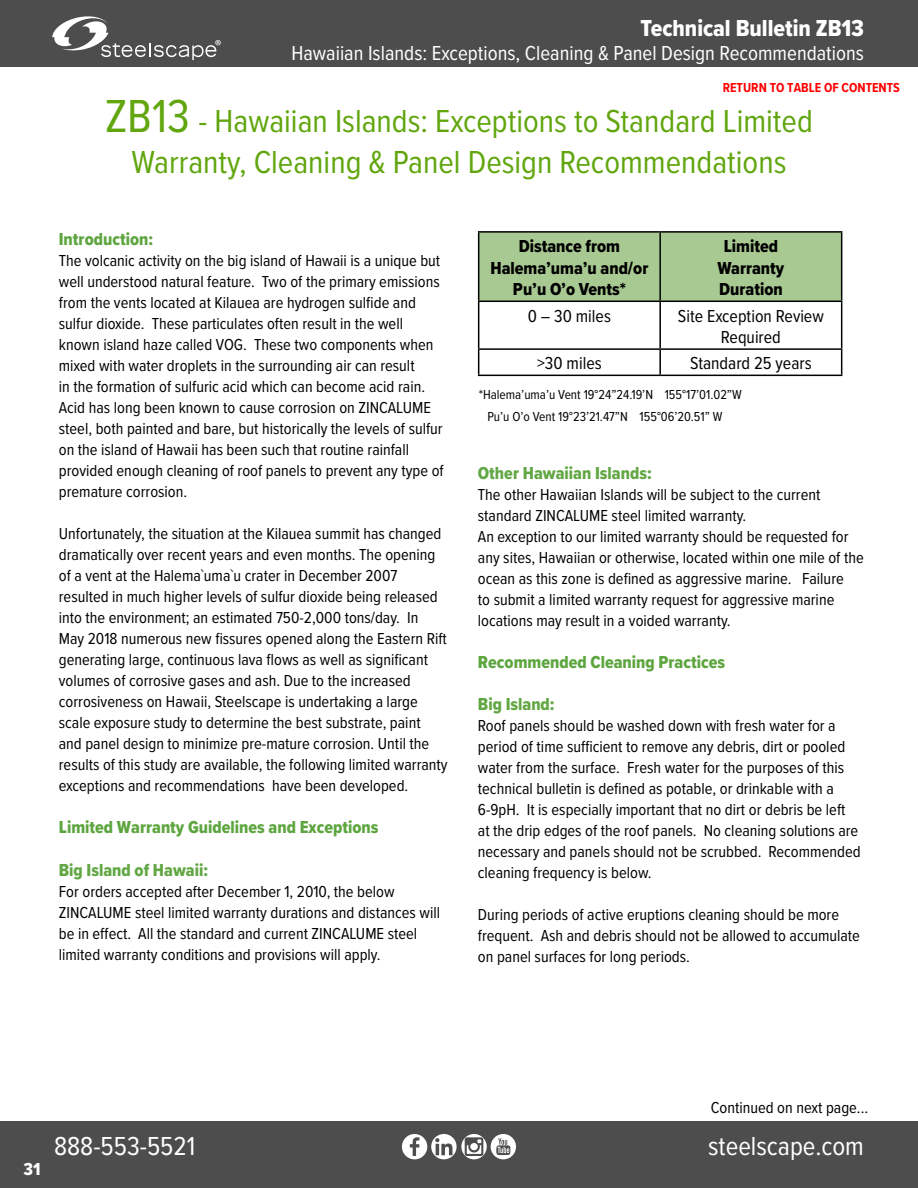
<style>
.page{position:relative;width:918px;height:1188px;background:#fff}
.page>*{position:absolute;margin:0;border:0;box-sizing:border-box;transform-origin:0 0}
.t1{font:33px "Proxima Nova Cond";color:#61a60e}
.t2{font:27px "Proxima Nova Cond";color:#fff}
.t3{font:24px "Proxima Nova Cond Extrabld";color:#fff}
.t4{font:21px "Proxima Nova Cond";color:#fff}
.t5{font:18px "Proxima Nova Cond Extrabld";color:#5da53f}
.t6{font:18px/21.6px "Proxima Nova Cond Extrabld";color:#000;text-align:center}
.t7{font:18px/21.6px "Proxima Nova Cond";color:#000;text-align:center}
.t8{font:18px "Proxima Nova Cond Extrabld";color:#62a744}
.t9{font:18px "Proxima Nova Cond Extrabld";color:#fff}
.t10{font:16.5px/21px "Proxima Nova Cond";color:#000}
.t11{font:16.05px "Myriad Pro";color:#fff}
.t12{font:13.5px/21px "Proxima Nova Cond";color:#000}
.t13{font:700 13.5px "Proxima Nova Cond";color:#f00}
.s1{font-size:48px}
.s2{color:#62a744}
</style>
<div class="page">
<div style="left:0;top:1121px;width:918px;height:67px;background:#4d4d4d"></div>
<div style="left:0;top:0;width:918px;height:68px;background:#4e4d4d"></div>
<svg style="left:402px;top:1134px;width:114px;height:25px"></svg>
<svg style="left:52px;top:16px;width:164px;height:44px"></svg>
<div style="left:479px;top:233px;width:362px;height:68px;background:#a9c992"></div>
<hr style="left:478px;top:231px;width:182px;height:2px;background:#000">
<hr style="left:478px;top:233px;width:1px;height:68px;background:#000">
<hr style="left:660px;top:231px;width:182px;height:2px;background:#000">
<hr style="left:659px;top:233px;width:2px;height:68px;background:#000">
<hr style="left:841px;top:233px;width:1px;height:68px;background:#000">
<hr style="left:478px;top:301px;width:182px;height:1px;background:#000">
<hr style="left:478px;top:302px;width:1px;height:46px;background:#000">
<hr style="left:660px;top:301px;width:182px;height:1px;background:#000">
<hr style="left:659px;top:302px;width:2px;height:46px;background:#000">
<hr style="left:841px;top:302px;width:1px;height:46px;background:#000">
<hr style="left:478px;top:348px;width:182px;height:2px;background:#000">
<svg style="left:478px;top:350px;width:1px;height:25px"></svg>
<hr style="left:660px;top:348px;width:182px;height:2px;background:#000">
<hr style="left:659px;top:350px;width:2px;height:25px;background:#000">
<svg style="left:841px;top:350px;width:1px;height:25px"></svg>
<hr style="left:478px;top:375px;width:182px;height:1px;background:#000">
<hr style="left:660px;top:375px;width:182px;height:1px;background:#000">
<p class="t11" style="left:215px;top:36px;width:8px">®</p>
<p class="t3" style="left:641px;top:10px;width:225px">Technical Bulletin ZB13</p>
<p class="t4" style="left:291px;top:37px;width:574px">Hawaiian Islands: Exceptions, Cleaning &amp; Panel Design Recommendations</p>
<p class="t13" style="left:723px;top:77px;width:179px">RETURN TO TABLE OF CONTENTS</p>
<p class="t1" style="left:105px;top:97px;width:709px"><span class="s1">ZB13</span> - Hawaiian Islands: Exceptions to Standard Limited</p>
<p class="t1" style="left:131px;top:138px;width:657px">Warranty, Cleaning &amp; Panel Design Recommendations</p>
<p class="t5" style="left:59px;top:226px;width:96px">Introduction<span class="s2">:</span></p>
<p class="t10" style="left:59px;top:250px;width:386px">The volcanic activity on the big island of Hawaii is a unique but well understood natural feature. Two of the primary emissions from the vents located at Kilauea are hydrogen sulfide and sulfur dioxide. These particulates often result in the well known island haze called VOG. These two components when mixed with water droplets in the surrounding air can result<br>in the formation of sulfuric acid which can become acid rain.<br>Acid has long been known to cause corrosion on ZINCALUME steel, both painted and bare, but historically the levels of sulfur on the island of Hawaii has been such that routine rainfall provided enough cleaning of roof panels to prevent any type of premature corrosion.</p>
<p class="t10" style="left:59px;top:523px;width:390px">Unfortunately, the situation at the Kilauea summit has changed dramatically over recent years and even months. The opening of a vent at the Halema`uma`u crater in December 2007 resulted in much higher levels of sulfur dioxide being released into the environment; an estimated 750-2,000 tons/day. In May 2018 numerous new fissures opened along the Eastern Rift generating large, continuous lava flows as well as significant volumes of corrosive gases and ash. Due to the increased corrosiveness on Hawaii, Steelscape is undertaking a large scale exposure study to determine the best substrate, paint and panel design to minimize pre-mature corrosion. Until the results of this study are available, the following limited warranty exceptions and recommendations have been developed.</p>
<p class="t5" style="left:59px;top:814px;width:321px">Limited Warranty Guidelines and Exceptions</p>
<p class="t8" style="left:59px;top:857px;width:151px">Big Island of Hawaii:</p>
<p class="t10" style="left:59px;top:880px;width:383px">For orders accepted after December 1, 2010, the below ZINCALUME steel limited warranty durations and distances will be in effect. All the standard and current ZINCALUME steel limited warranty conditions and provisions will apply.</p>
<p class="t6" style="left:490px;top:235px;width:159px">Distance from<br>Halema’uma’u and/or<br>Pu’u O’o Vents*</p>
<p class="t6" style="left:718px;top:235px;width:68px">Limited<br>Warranty<br>Duration</p>
<p class="t7" style="left:528px;top:304px;width:85px">0 – 30 miles</p>
<p class="t7" style="left:678px;top:304px;width:147px">Site Exception Review<br>Required</p>
<p class="t7" style="left:537px;top:352px;width:66px">&gt;30 miles</p>
<p class="t7" style="left:690px;top:352px;width:123px">Standard 25 years</p>
<p class="t12" style="left:487px;top:384px;width:256px;text-indent:-9px">*Halema’uma’u Vent 19°24”24.19’N 155°17’01.02”W<br>Pu’u O’o Vent 19°23’21.47”N 155°06’20.51” W</p>
<p class="t8" style="left:478px;top:459px;width:175px">Other Hawaiian Islands:</p>
<p class="t10" style="left:478px;top:483px;width:387px">The other Hawaiian Islands will be subject to the current standard ZINCALUME steel limited warranty.<br>An exception to our limited warranty should be requested for any sites, Hawaiian or otherwise, located within one mile of the ocean as this zone is defined as aggressive marine. Failure<br>to submit a limited warranty request for aggressive marine locations may result in a voided warranty.</p>
<p class="t5" style="left:478px;top:648px;width:249px">Recommended Cleaning Practices</p>
<p class="t8" style="left:478px;top:691px;width:78px">Big Island:</p>
<p class="t10" style="left:478px;top:715px;width:384px">Roof panels should be washed down with fresh water for a period of time sufficient to remove any debris, dirt or pooled water from the surface. Fresh water for the purposes of this technical bulletin is defined as potable, or drinkable with a 6-9pH. It is especially important that no dirt or debris be left at the drip edges of the roof panels. No cleaning solutions are necessary and panels should not be scrubbed. Recommended cleaning frequency is below.</p>
<p class="t10" style="left:478px;top:904px;width:384px">During periods of active eruptions cleaning should be more frequent. Ash and debris should not be allowed to accumulate on panel surfaces for long periods.</p>
<p class="t9" style="left:24px;top:1156px;width:19px">31</p>
<p class="t10" style="left:711px;top:1096px;width:159px">Continued on next page...</p>
<h2 class="t2" style="left:54px;top:1126px;width:143px">888-553-5521</h2>
<h2 class="t2" style="left:708px;top:1126px;width:157px">steelscape.com</h2>
</div>
